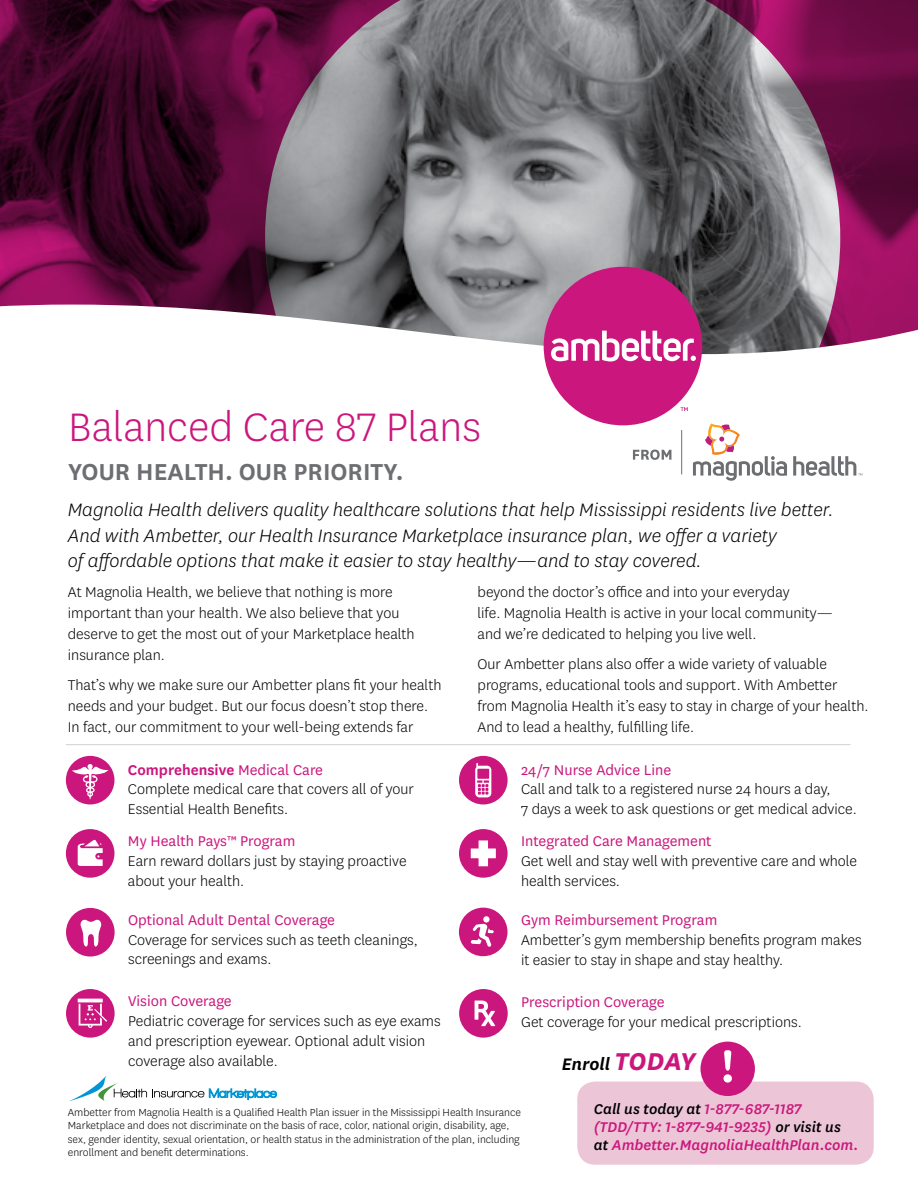
<style>
.page{position:relative;width:918px;height:1188px;background:#fff}
.page>*{position:absolute;margin:0;border:0;box-sizing:border-box;transform-origin:0 0}
.t1{font:300 46.5px "National";color:#cb177d}
.t2{font:600 27px "National";color:#6d6e71}
.t3{font:italic 300 21px/25.5px "National";color:#000}
.t4{font:italic 600 19.5px "National";color:#000}
.t5{font:300 16.5px/21px "National";color:#000}
.t6{font:16.5px "National";color:#cb177d}
.t7{font:italic 500 16.5px/18px "National";color:#cb177d}
.t8{font:600 16.5px "National";color:#cb177d}
.t9{font:300 12px/13.5px "National";color:#000}
.s1{font-weight:400}
.s2{font-weight:700;font-size:28.5px;color:#cb177d}
.s3{color:#000}
</style>
<div class="page">
<hr style="left:66px;top:744px;width:785px;height:1px;background:#cfd1d2">
<img style="left:402px;top:0;width:303px;height:305px">
<svg style="left:0;top:0;width:402px;height:305px;background:#592745"></svg>
<svg style="left:705px;top:0;width:213px;height:305px;background:#7a4565"></svg>
<svg style="left:0;top:305px;width:918px;height:171px"></svg>
<div style="left:544px;top:267px;width:158px;height:158px;background:#cb177d;border-radius:50%"></div>
<svg style="left:551px;top:331px;width:145px;height:31px"></svg>
<svg style="left:681px;top:407px;width:7px;height:4px"></svg>
<svg style="left:633px;top:450px;width:38px;height:10px"></svg>
<hr style="left:681px;top:430px;width:1px;height:44px;background:#6d6e71">
<svg style="left:793px;top:456px;width:69px;height:20px"></svg>
<div style="left:66px;top:908px;width:49px;height:49px;background:#cb177d;border-radius:50%"></div>
<svg style="left:80px;top:919px;width:22px;height:28px"></svg>
<div style="left:66px;top:989px;width:49px;height:49px;background:#cb177d;border-radius:50%"></div>
<svg style="left:78px;top:999px;width:29px;height:29px"></svg>
<div style="left:66px;top:829px;width:48px;height:49px;background:#cb177d;border-radius:50%"></div>
<svg style="left:78px;top:840px;width:25px;height:26px"></svg>
<div style="left:66px;top:756px;width:48px;height:48px;background:#cb177d;border-radius:50%"></div>
<svg style="left:72px;top:764px;width:36px;height:35px"></svg>
<div style="left:459px;top:829px;width:49px;height:49px;background:#cb177d;border-radius:50%"></div>
<svg style="left:471px;top:840px;width:25px;height:26px"></svg>
<div style="left:459px;top:756px;width:49px;height:48px;background:#cb177d;border-radius:50%"></div>
<svg style="left:475px;top:763px;width:16px;height:34px"></svg>
<div style="left:459px;top:908px;width:49px;height:48px;background:#cb177d;border-radius:50%"></div>
<svg style="left:483px;top:916px;width:7px;height:7px"></svg>
<svg style="left:471px;top:924px;width:23px;height:23px"></svg>
<div style="left:459px;top:989px;width:49px;height:49px;background:#cb177d;border-radius:50%"></div>
<svg style="left:475px;top:1001px;width:20px;height:25px"></svg>
<svg style="left:69px;top:1075px;width:208px;height:26px"></svg>
<div style="left:577px;top:1082px;width:297px;height:83px;background:#ecc6d6;border-radius:18px"></div>
<div style="left:700px;top:1042px;width:55px;height:54px;background:#cb177d;border-radius:50%"></div>
<div style="left:723px;top:1074px;width:9px;height:9px;background:#fff;border-radius:50%"></div>
<svg style="left:724px;top:1050px;width:7px;height:21px"></svg>
<svg style="left:693px;top:423px;width:94px;height:58px"></svg>
<h1 class="t1" style="left:68px;top:398px;width:414px">Balanced Care 87 Plans</h1>
<h2 class="t2" style="left:68px;top:453px;width:337px">YOUR HEALTH. OUR PRIORITY.</h2>
<p class="t3" style="left:68px;top:497px;width:767px">Magnolia Health delivers quality healthcare solutions that help Mississippi residents live better.<br>And with Ambetter, our Health Insurance Marketplace insurance plan, we offer a variety<br>of affordable options that make it easier to stay healthy—and to stay covered.</p>
<p class="t5" style="left:68px;top:581px;width:348px">At Magnolia Health, we believe that nothing is more important than your health. We also believe that you deserve to get the most out of your Marketplace health insurance plan.</p>
<p class="t5" style="left:68px;top:674px;width:375px">That’s why we make sure our Ambetter plans fit your health needs and your budget. But our focus doesn’t stop there.<br>In fact, our commitment to your well-being extends far</p>
<p class="t5" style="left:478px;top:581px;width:357px">beyond the doctor’s office and into your everyday<br>life. Magnolia Health is active in your local community— and we’re dedicated to helping you live well.</p>
<p class="t5" style="left:478px;top:653px;width:393px">Our Ambetter plans also offer a wide variety of valuable programs, educational tools and support. With Ambetter from Magnolia Health it’s easy to stay in charge of your health.<br>And to lead a healthy, fulfilling life.</p>
<h3 class="t8" style="left:128px;top:758px;width:197px">Comprehensive <span class="s1">Medical Care</span></h3>
<p class="t5" style="left:128px;top:779px;width:288px;line-height:19.8px">Complete medical care that covers all of your<br>Essential Health Benefits.</p>
<h3 class="t6" style="left:128px;top:830px;width:169px">My Health Pays™ Program</h3>
<p class="t5" style="left:128px;top:850px;width:280px;line-height:19.8px">Earn reward dollars just by staying proactive about your health.</p>
<h3 class="t6" style="left:128px;top:909px;width:209px">Optional Adult Dental Coverage</h3>
<p class="t5" style="left:128px;top:929px;width:291px;line-height:19.8px">Coverage for services such as teeth cleanings, screenings and exams.</p>
<h3 class="t6" style="left:128px;top:991px;width:105px">Vision Coverage</h3>
<p class="t5" style="left:128px;top:1011px;width:314px;line-height:19.8px">Pediatric coverage for services such as eye exams and prescription eyewear. Optional adult vision coverage also available.</p>
<h3 class="t6" style="left:521px;top:759px;width:152px">24/7 Nurse Advice Line</h3>
<p class="t5" style="left:521px;top:779px;width:337px;line-height:19.8px">Call and talk to a registered nurse 24 hours a day,<br>7 days a week to ask questions or get medical advice.</p>
<h3 class="t6" style="left:521px;top:831px;width:192px">Integrated Care Management</h3>
<p class="t5" style="left:521px;top:851px;width:338px;line-height:19.8px">Get well and stay well with preventive care and whole health services.</p>
<h3 class="t6" style="left:521px;top:910px;width:198px">Gym Reimbursement Program</h3>
<p class="t5" style="left:521px;top:930px;width:342px;line-height:19.8px">Ambetter’s gym membership benefits program makes it easier to stay in shape and stay healthy.</p>
<h3 class="t6" style="left:521px;top:991px;width:145px">Prescription Coverage</h3>
<p class="t5" style="left:521px;top:1011px;width:282px">Get coverage for your medical prescriptions.</p>
<p class="t4" style="left:562px;top:1051px;width:135px">Enroll <span class="s2">TODAY</span></p>
<p class="t7" style="left:594px;top:1099px;width:266px"><span class="s3">Call us today at</span> 1-877-687-1187 (TDD/TTY: 1-877-941-9235) <span class="s3">or visit us at</span> Ambetter.MagnoliaHealthPlan.com.</p>
<p class="t9" style="left:68px;top:1105px;width:455px">Ambetter from Magnolia Health is a Qualified Health Plan issuer in the Mississippi Health Insurance Marketplace and does not discriminate on the basis of race, color, national origin, disability, age, sex, gender identity, sexual orientation, or health status in the administration of the plan, including enrollment and benefit determinations.</p>
</div>
